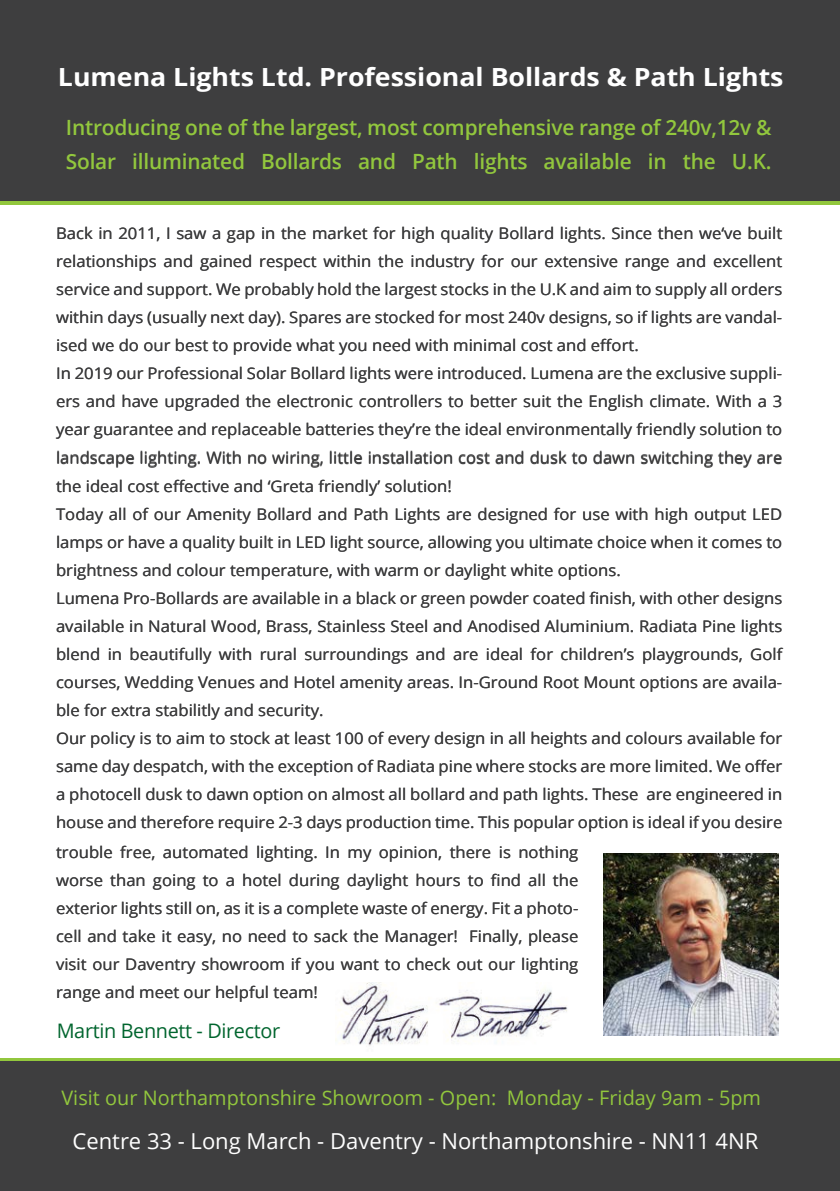
<style>
.page{position:relative;width:840px;height:1191px;background:#fff}
.page>*{position:absolute;margin:0;border:0;box-sizing:border-box;transform-origin:0 0}
.t1{font:700 25px "Open Sans";color:#fff;scale:1.07 1}
.t2{font:22px "Open Sans";color:#fff}
.t3{font:600 21px/34px "Open Sans";letter-spacing:-.01em;color:#92c73d}
.t4{font:20px "Open Sans";color:#92c73d}
.t5{font:20px "Open Sans";letter-spacing:-.02em;color:#00652e}
.t6{font:16px/28px "Open Sans";color:#3e3e3f;scale:1.04 1}
</style>
<div class="page">
<div style="left:0;top:175px;width:839px;height:29px;background:#92c73d"></div>
<div style="left:0;top:0;width:839px;height:201px;background:#3e3e3f"></div>
<div style="left:0;top:1057px;width:839px;height:131px;background:#92c73d"></div>
<div style="left:0;top:1061px;width:839px;height:130px;background:#3e3e3f"></div>
<img style="left:603px;top:853px;width:174px;height:182px">
<img style="left:338px;top:982px;width:230px;height:64px">
<p class="t1" style="left:58px;top:60px;width:679px">Lumena Lights Ltd. Professional Bollards &amp; Path Lights</p>
<p class="t3" style="left:66px;top:110px;width:706px">Introducing one of the largest, most comprehensive range of 240v,12v &amp;<br>Solar illuminated Bollards and Path lights available in the U.K.</p>
<p class="t6" style="left:56px;top:219px;width:699px">Back in 2011, I saw a gap in the market for high quality Bollard lights. Since then we‘ve built relationships and gained respect within the industry for our extensive range and excellent service and support. We probably hold the largest stocks in the U.K and aim to supply all orders within days (usually next day). Spares are stocked for most 240v designs, so if lights are vandal&shy;ised we do our best to provide what you need with minimal cost and effort.<br>In 2019 our Professional Solar Bollard lights were introduced. Lumena are the exclusive suppli&shy;ers and have upgraded the electronic controllers to better suit the English climate. With a 3 year guarantee and replaceable batteries they’re the ideal environmentally friendly solution to landscape lighting. With no wiring, little installation cost and dusk to dawn switching they are the ideal cost effective and ‘Greta friendly’ solution!<br>Today all of our Amenity Bollard and Path Lights are designed for use with high output LED lamps or have a quality built in LED light source, allowing you ultimate choice when it comes to brightness and colour temperature, with warm or daylight white options.<br>Lumena Pro-Bollards are available in a black or green powder coated finish, with other designs available in Natural Wood, Brass, Stainless Steel and Anodised Aluminium. Radiata Pine lights blend in beautifully with rural surroundings and are ideal for children’s playgrounds, Golf courses, Wedding Venues and Hotel amenity areas. In-Ground Root Mount options are availa&shy;ble for extra stabilitly and security.<br>Our policy is to aim to stock at least 100 of every design in all heights and colours available for same day despatch, with the exception of Radiata pine where stocks are more limited. We offer a photocell dusk to dawn option on almost all bollard and path lights. These are engineered in house and therefore require 2-3 days production time. This popular option is ideal if you desire</p>
<p class="t6" style="left:56px;top:838px;width:503px;text-align:justify">trouble free, automated lighting. In my opinion, there is nothing worse than going to a hotel during daylight hours to find all the exterior lights still on, as it is a complete waste of energy. Fit a photo&shy;cell and take it easy, no need to sack the Manager! Finally, please visit our Daventry showroom if you want to check out our lighting range and meet our helpful team!</p>
<p class="t6" style="left:600px;top:331px;width:7px">f</p>
<p class="t6" style="left:173px;top:471px;width:7px">f</p>
<p class="t6" style="left:754px;top:751px;width:7px">f</p>
<p class="t5" style="left:57px;top:1016px;width:225px">Martin Bennett - Director</p>
<p class="t4" style="left:61px;top:1084px;width:700px">Visit our Northamptonshire Showroom - Open: Monday - Friday 9am - 5pm</p>
<p class="t2" style="left:72px;top:1125px;width:687px">Centre 33 - Long March - Daventry - Northamptonshire - NN11 4NR</p>
</div>
